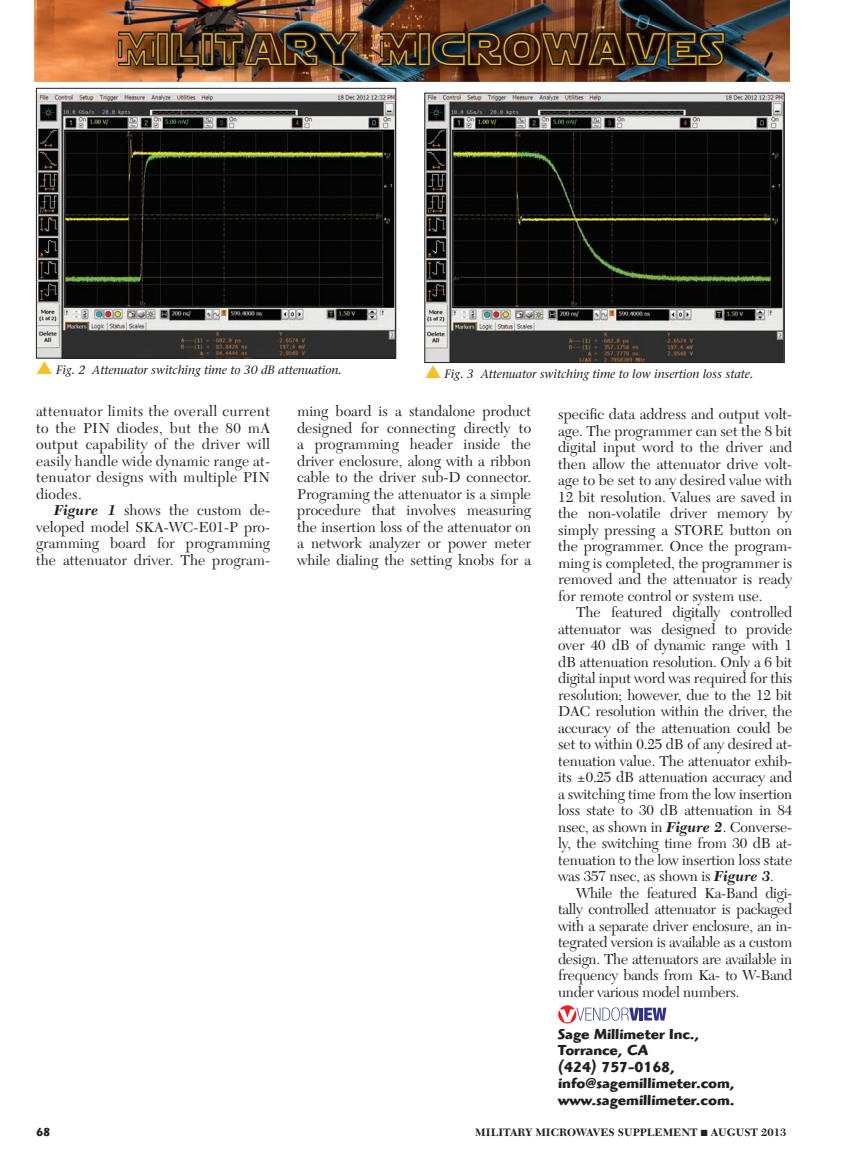
<style>
.page{position:relative;width:844px;height:1161px;background:#fff}
.page>*{position:absolute;margin:0;border:0;box-sizing:border-box;transform-origin:0 0}
.t1{font:45px "Star Jedi Hollow";letter-spacing:.05em;color:#fdbe25}
.t2{font:15px/16.5px "New Caledonia";color:#231f20;text-align:justify}
.t3{font:700 15px/16.5px "Highlander";color:#231f20}
.t4{font:italic 12px "Stone Serif";color:#231f20}
.t5{font:700 12px "Highlander";color:#231f20}
.t6{font:700 11.25px "New Caledonia";color:#231f20}
.s1{font-weight:700;font-style:italic}
</style>
<div class="page">
<img style="left:34px;top:0;width:756px;height:82px">
<img style="left:121px;top:26px;width:624px;height:52px">
<img style="left:116px;top:29px;width:247px;height:41px">
<svg style="left:378px;top:29px;width:348px;height:41px;background:#2e211b"></svg>
<svg style="left:558px;top:1005px;width:18px;height:19px"></svg>
<svg style="left:559px;top:1007px;width:107px;height:15px"></svg>
<img style="left:38px;top:93px;width:356px;height:264px">
<div style="left:36px;top:88px;width:360px;height:271px;border:1px solid #231f20"></div>
<img style="left:426px;top:95px;width:356px;height:266px">
<div style="left:424px;top:93px;width:360px;height:270px;border:1px solid #231f20"></div>
<h1 class="t1" style="left:118px;top:8px;width:607px">MILITARY MICROWAVES</h1>
<p class="t4" style="left:56px;top:363px;width:287px">Fig. 2 Attenuator switching time to 30 dB attenuation.</p>
<p class="t4" style="left:444px;top:367px;width:310px">Fig. 3 Attenuator switching time to low insertion loss state.</p>
<p class="t2" style="left:36px;top:403px;width:236px">attenuator limits the overall current to the PIN diodes, but the 80 mA output capability of the driver will easily handle wide dynamic range at&shy;tenuator designs with multiple PIN diodes.</p>
<p class="t2" style="left:36px;top:502px;width:236px;text-indent:18px"><span class="s1">Figure 1</span> shows the custom de&shy;veloped model SKA-WC-E01-P pro&shy;gramming board for programming the attenuator driver. The program-</p>
<p class="t2" style="left:297px;top:403px;width:236px">ming board is a standalone product designed for connecting directly to a programming header inside the driver enclosure, along with a ribbon cable to the driver sub-D connector.<br>Programing the attenuator is a simple procedure that involves measuring the insertion loss of the attenuator on a network analyzer or power meter while dialing the setting knobs for a</p>
<p class="t2" style="left:558px;top:406px;width:236px">specific data address and output volt&shy;age. The programmer can set the 8 bit digital input word to the driver and then allow the attenuator drive volt&shy;age to be set to any desired value with 12 bit resolution. Values are saved in the non-volatile driver memory by simply pressing a STORE button on the programmer. Once the program&shy;ming is completed, the programmer is removed and the attenuator is ready for remote control or system use.</p>
<p class="t2" style="left:558px;top:604px;width:236px;text-indent:18px">The featured digitally controlled attenuator was designed to provide over 40 dB of dynamic range with 1 dB attenuation resolution. Only a 6 bit digital input word was required for this resolution; however, due to the 12 bit DAC resolution within the driver, the accuracy of the attenuation could be set to within 0.25 dB of any desired at&shy;tenuation value. The attenuator exhib&shy;its ±0.25 dB attenuation accuracy and a switching time from the low insertion loss state to 30 dB attenuation in 84 nsec, as shown in <span class="s1">Figure 2</span>. Converse&shy;ly, the switching time from 30 dB at&shy;tenuation to the low insertion loss state was 357 nsec, as shown is <span class="s1">Figure 3</span>.</p>
<p class="t2" style="left:558px;top:885px;width:236px;text-indent:18px">While the featured Ka-Band digi&shy;tally controlled attenuator is packaged with a separate driver enclosure, an in&shy;tegrated version is available as a custom design. The attenuators are available in frequency bands from Ka- to W-Band under various model numbers.</p>
<p class="t3" style="left:558px;top:1025px;width:178px">Sage Millimeter Inc.,<br>Torrance, CA<br>(424) 757-0168, info@sagemillimeter.com, www.sagemillimeter.com.</p>
<p class="t5" style="left:36px;top:1125px;width:16px">68</p>
<p class="t6" style="left:475px;top:1126px;width:312px">MILITARY MICROWAVES SUPPLEMENT ■ AUGUST 2013</p>
</div>
